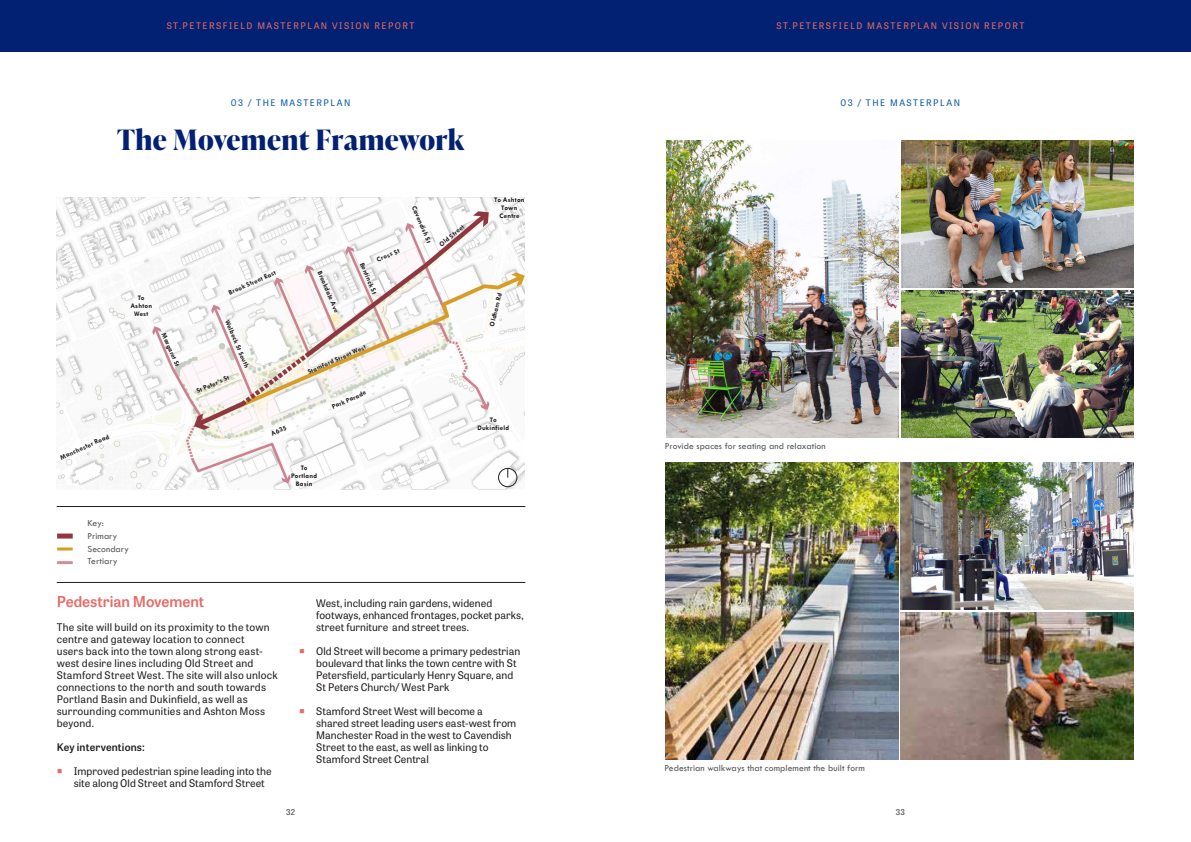
<style>
.page{position:relative;width:1191px;height:842px;background:#fff}
.page>*{position:absolute;margin:0;border:0;box-sizing:border-box;transform-origin:0 0}
.subheading_grey{font:700 28px "Ivy Presto Display";letter-spacing:.01em;color:#032173}
.main_subheading{font:600 15px "Tablet Gothic";letter-spacing:-.005em;color:#e66b66}
.body_copy{font:10.5px/12px "Tablet Gothic";letter-spacing:.01em;color:#231f20}
.body_copy-2{font:600 10.5px "Tablet Gothic";letter-spacing:.015em;color:#231f20}
.caption_or_footnote{font:9.6px "Tw Cen";letter-spacing:.005em;color:#57585a}
.Sub_heading_Partisan{font:9px "Tablet Gothic";letter-spacing:.17em;color:#e56a66}
.Sub_heading_Partisan-2{font:9px "Tablet Gothic";letter-spacing:.17em;color:#0c5cac}
.header_footer{font:8px "Tablet Gothic";color:#3e3e3f}
.t1{font:700 7px/8px "Tw Cen";letter-spacing:.03em;color:#231f20;text-align:center}
</style>
<div class="page">
<img style="left:57px;top:197px;width:467px;height:292px">
<div style="left:57px;top:533px;width:16px;height:5px;background:#8f383e"></div>
<hr style="left:57px;top:547px;width:16px;height:3px;background:#d69e25">
<hr style="left:57px;top:561px;width:16px;height:3px;background:#d08c97">
<div style="left:498px;top:468px;width:19px;height:19px;border:1px solid #231f20;border-radius:50%"></div>
<div style="left:0;top:0;width:1191px;height:51px;background:#032173"></div>
<hr style="left:57px;top:582px;width:468px;height:1px;background:#231f20">
<hr style="left:57px;top:506px;width:468px;height:1px;background:#231f20">
<img style="left:666px;top:141px;width:233px;height:297px">
<img style="left:901px;top:141px;width:232px;height:147px">
<img style="left:901px;top:291px;width:232px;height:147px">
<img style="left:666px;top:462px;width:232px;height:297px">
<img style="left:901px;top:462px;width:232px;height:147px">
<img style="left:901px;top:612px;width:232px;height:147px">
<p class="Sub_heading_Partisan" style="left:167px;top:19px;width:249px">ST.PETERSFIELD MASTERPLAN VISION REPORT</p>
<p class="Sub_heading_Partisan" style="left:776px;top:19px;width:249px">ST.PETERSFIELD MASTERPLAN VISION REPORT</p>
<p class="Sub_heading_Partisan-2" style="left:231px;top:97px;width:121px">03 / THE MASTERPLAN</p>
<p class="subheading_grey" style="left:117px;top:119px;width:349px">The Movement Framework</p>
<p class="t1" style="left:130px;top:293px;width:23px">To<br>Ashton<br>West</p>
<p class="t1" style="left:167px;top:332px;width:37px;rotate:66deg">Margaret St</p>
<p class="t1" style="left:59px;top:454px;width:54px;rotate:-24deg">Manchester Road</p>
<p class="caption_or_footnote" style="left:87px;top:517px;width:18px">Key:</p>
<p class="caption_or_footnote" style="left:87px;top:530px;width:31px">Primary</p>
<p class="caption_or_footnote" style="left:87px;top:543px;width:43px">Secondary</p>
<p class="caption_or_footnote" style="left:87px;top:555px;width:32px">Tertiary</p>
<p class="t1" style="left:227px;top:289px;width:53px;rotate:-24deg">Brook Street East</p>
<p class="t1" style="left:231px;top:318px;width:53px;rotate:67deg">Welbeck St South</p>
<p class="t1" style="left:195px;top:387px;width:36px;rotate:-24deg">St Peter’s St</p>
<p class="t1" style="left:270px;top:430px;width:18px;rotate:-24deg">A635</p>
<p class="t1" style="left:375px;top:256px;width:26px;rotate:-23deg">Cross St</p>
<p class="t1" style="left:323px;top:269px;width:46px;rotate:67deg">Brookdale Ave</p>
<p class="t1" style="left:366px;top:261px;width:35px;rotate:67deg">Bentinck St</p>
<p class="t1" style="left:306px;top:368px;width:65px;rotate:-24deg">Stamford Street West</p>
<p class="t1" style="left:330px;top:403px;width:38px;rotate:-24deg">Park Parade</p>
<p class="t1" style="left:291px;top:463px;width:27px">To<br>Portland<br>Basin</p>
<p class="t1" style="left:418px;top:204px;width:41px;rotate:67deg">Cavendish St</p>
<p class="t1" style="left:437px;top:242px;width:32px;rotate:-39deg">Old Street</p>
<p class="t1" style="left:494px;top:196px;width:32px">To Ashton<br>Town<br>Centre</p>
<p class="t1" style="left:487px;top:325px;width:36px;rotate:-76deg">Oldham Rd</p>
<p class="t1" style="left:490px;top:416px;width:8px">To</p>
<p class="t1" style="left:477px;top:424px;width:34px">Dukinfield</p>
<p class="main_subheading" style="left:57px;top:591px;width:149px">Pedestrian Movement</p>
<p class="body_copy" style="left:57px;top:621px;width:223px">The site will build on its proximity to the town centre and gateway location to connect<br>users back into the town along strong east&shy;west desire lines including Old Street and Stamford Street West. The site will also unlock connections to the north and south towards Portland Basin and Dukinfield, as well as surrounding communities and Ashton Moss beyond.</p>
<p class="body_copy-2" style="left:57px;top:740px;width:90px">Key interventions:</p>
<p class="body_copy" style="left:74px;top:765px;width:199px">Improved pedestrian spine leading into the site along Old Street and Stamford Street</p>
<p class="body_copy" style="left:316px;top:597px;width:209px">West, including rain gardens, widened footways, enhanced frontages, pocket parks, street furniture and street trees.</p>
<p class="body_copy" style="left:316px;top:645px;width:206px">Old Street will become a primary pedestrian boulevard that links the town centre with St Petersfield, particularly Henry Square, and St Peters Church/ West Park</p>
<p class="body_copy" style="left:316px;top:705px;width:202px">Stamford Street West will become a shared street leading users east-west from Manchester Road in the west to Cavendish Street to the east, as well as linking to Stamford Street Central</p>
<p class="Sub_heading_Partisan-2" style="left:840px;top:97px;width:121px">03 / THE MASTERPLAN</p>
<p class="caption_or_footnote" style="left:665px;top:440px;width:162px">Provide spaces for seating and relaxation</p>
<p class="caption_or_footnote" style="left:664px;top:762px;width:202px">Pedestrian walkways that complement the built form</p>
<p class="header_footer" style="left:286px;top:807px;width:11px">32</p>
<p class="header_footer" style="left:895px;top:807px;width:11px">33</p>
</div>
